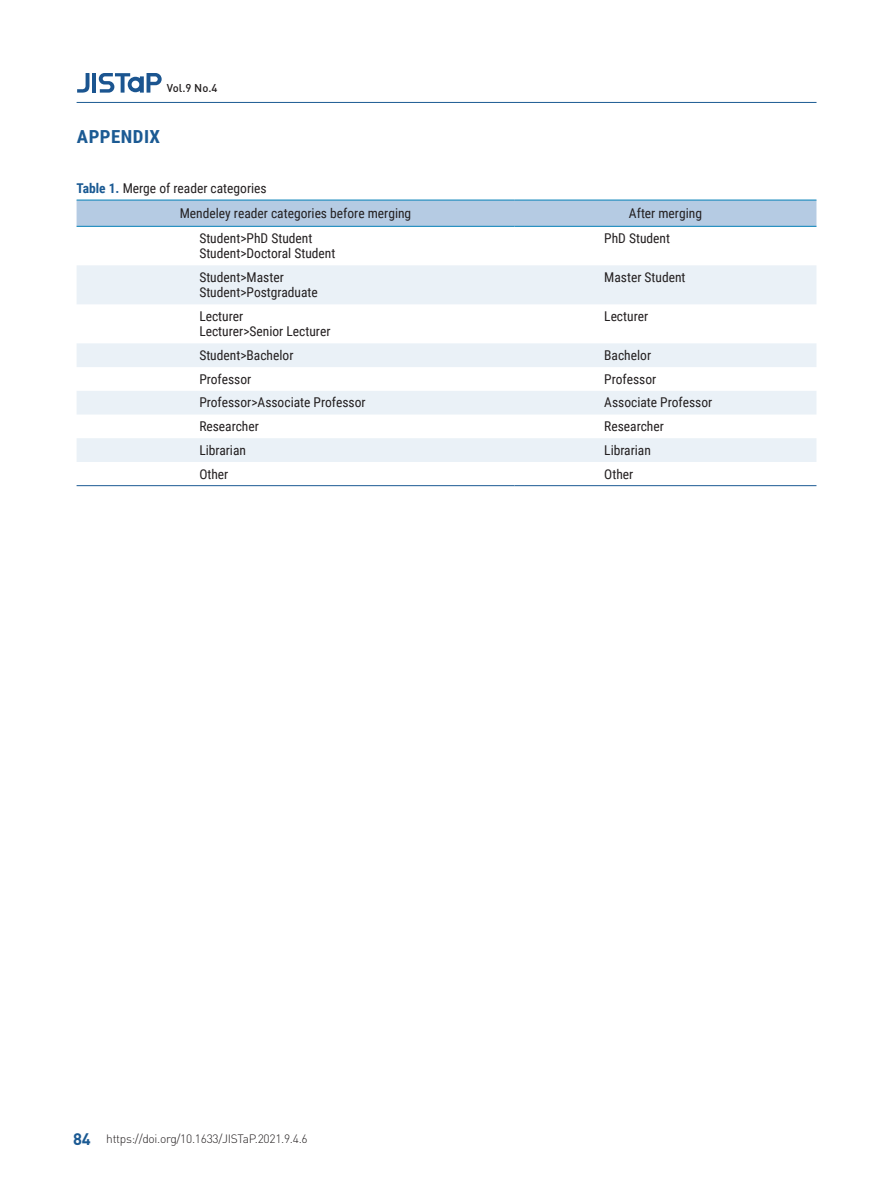
<style>
.page{position:relative;width:893px;height:1191px;background:#fff}
.page>*{position:absolute;margin:0;border:0;box-sizing:border-box;transform-origin:0 0}
.t1{font:700 18px "Roboto Condensed";letter-spacing:.025em;color:#1b5a93;scale:1.05 1}
.t2{font:700 16.5px "DIN Pro";color:#1b5a93}
.t3{font:13.5px/15.3px "Roboto Condensed";color:#231f20}
.t4{font:300 12px "DIN Pro";letter-spacing:-.025em;color:#231f20}
.t5{font:500 11.25px "DIN Pro";color:#231f20}
.s1{font-weight:700;color:#1b5a93}
</style>
<div class="page">
<hr style="left:77px;top:102px;width:739px;height:1px;background:#1b5a93">
<hr style="left:92px;top:73px;width:4px;height:20px;background:#1b5590">
<svg style="left:77px;top:73px;width:13px;height:20px"></svg>
<svg style="left:99px;top:73px;width:63px;height:20px"></svg>
<div style="left:77px;top:201px;width:739px;height:25px;background:#b5cbe3"></div>
<svg style="left:77px;top:265px;width:739px;height:197px;fill:#eaf1f7"></svg>
<hr style="left:77px;top:200px;width:437px;height:1px;background:#037fb7">
<hr style="left:514px;top:200px;width:302px;height:1px;background:#037fb7">
<hr style="left:77px;top:226px;width:437px;height:1px;background:#037fb7">
<hr style="left:514px;top:226px;width:302px;height:1px;background:#037fb7">
<hr style="left:77px;top:485px;width:437px;height:1px;background:#1b5a93">
<hr style="left:514px;top:485px;width:302px;height:1px;background:#1b5a93">
<p class="t5" style="left:167px;top:80px;width:52px">Vol.9 No.4</p>
<h1 class="t1" style="left:77px;top:124px;width:81px">APPENDIX</h1>
<p class="t3" style="left:180px;top:176px;width:233px;line-height:24.5px;text-indent:-103px"><span class="s1">Table 1.</span> Merge of reader categories<br>Mendeley reader categories before merging</p>
<p class="t3" style="left:629px;top:205px;width:75px">After merging</p>
<p class="t3" style="left:199px;top:230px;width:138px">Student&gt;PhD Student<br>Student&gt;Doctoral Student</p>
<p class="t3" style="left:604px;top:230px;width:67px">PhD Student</p>
<p class="t3" style="left:199px;top:269px;width:120px">Student&gt;Master<br>Student&gt;Postgraduate</p>
<p class="t3" style="left:604px;top:269px;width:83px">Master Student</p>
<p class="t3" style="left:199px;top:308px;width:133px">Lecturer<br>Lecturer&gt;Senior Lecturer</p>
<p class="t3" style="left:604px;top:308px;width:45px">Lecturer</p>
<p class="t3" style="left:199px;top:347px;width:96px">Student&gt;Bachelor</p>
<p class="t3" style="left:604px;top:347px;width:48px">Bachelor</p>
<p class="t3" style="left:199px;top:371px;width:54px">Professor</p>
<p class="t3" style="left:604px;top:371px;width:54px">Professor</p>
<p class="t3" style="left:199px;top:394px;width:168px">Professor&gt;Associate Professor</p>
<p class="t3" style="left:604px;top:394px;width:110px">Associate Professor</p>
<p class="t3" style="left:199px;top:418px;width:61px">Researcher</p>
<p class="t3" style="left:604px;top:418px;width:61px">Researcher</p>
<p class="t3" style="left:199px;top:442px;width:48px">Librarian</p>
<p class="t3" style="left:604px;top:442px;width:48px">Librarian</p>
<p class="t3" style="left:199px;top:465px;width:31px">Other</p>
<p class="t3" style="left:604px;top:465px;width:31px">Other</p>
<p class="t2" style="left:73px;top:1127px;width:19px">84</p>
<p class="t4" style="left:106px;top:1130px;width:203px">https://doi.org/10.1633/JISTaP.2021.9.4.6</p>
</div>
